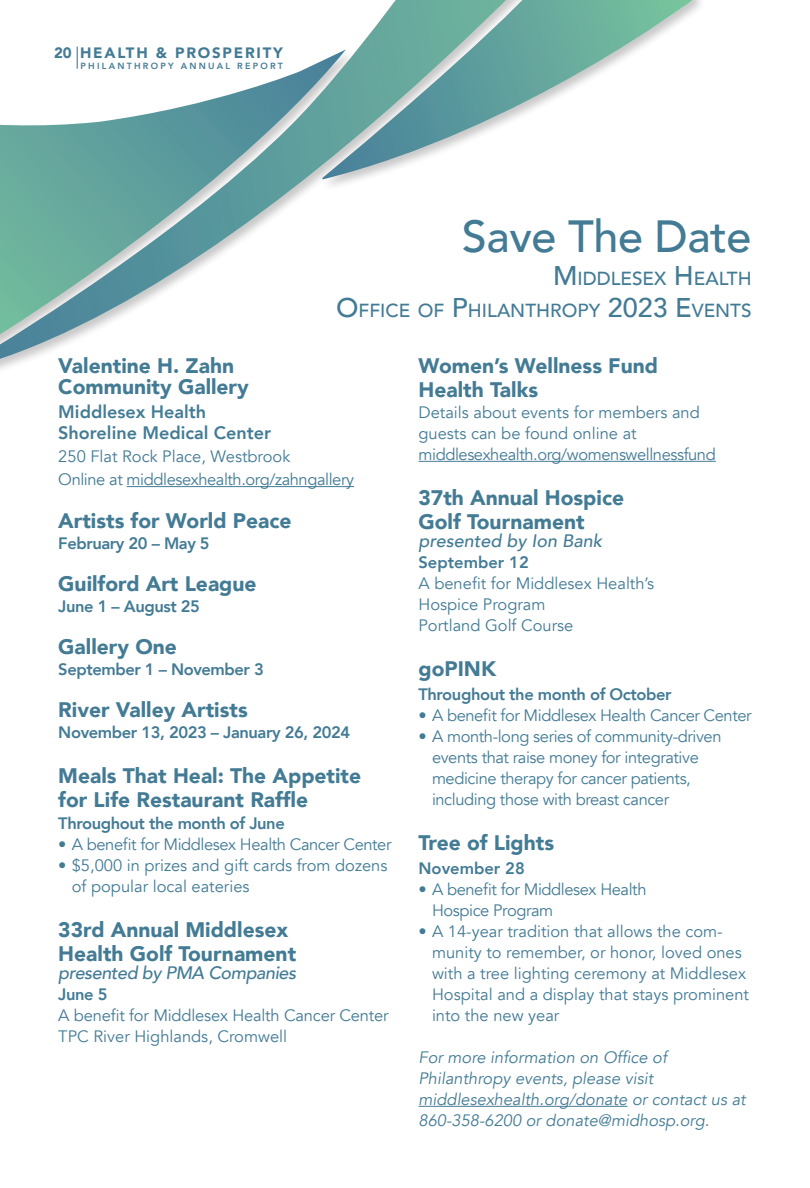
<style>
.page{position:relative;width:810px;height:1188px;background:#fff}
.page>*{position:absolute;margin:0;border:0;box-sizing:border-box;transform-origin:0 0}
.t1{font:500 45px "Avenir";letter-spacing:-.01em;color:#437b95}
.STDHeader{font:900 21px/24px "Avenir";color:#437b95}
.SubHead{font:500 18.9px/32.4px "Avenir";color:#437b95;text-align:right}
.STDHeader-2{font:800 18px/21px "Avenir";color:#437b95}
.STDHeader-3{font:italic 500 18px "Avenir";letter-spacing:-.025em;color:#437b95}
.STDHeader-4{font:italic 500 18px "Avenir";color:#437b95}
.STDHeader-5{font:16.5px/21px "Avenir";letter-spacing:-.01em;color:#437b95}
.STDHeader-6{font:800 16.5px "Avenir";letter-spacing:-.025em;color:#437b95}
.t2{font:italic 16.5px/21px "Avenir";color:#437b95}
.STDHeader-7{font:800 16.5px "Avenir";color:#437b95}
.t3{font:900 15px "Avenir";letter-spacing:.12em;color:#437b95}
.t4{font:800 8.85px "Avenir";letter-spacing:.25em;color:#437b95}
.s1{font-size:27px}
</style>
<div class="page">
<svg style="left:661px;top:0;width:33px;height:34px"></svg>
<svg style="left:0;top:0;width:661px;height:369px"></svg>
<svg style="left:77px;top:47px;width:1px;height:22px"></svg>
<hr style="left:127px;top:486px;width:227px;height:1px;background:#437b95">
<hr style="left:418px;top:461px;width:298px;height:1px;background:#437b95">
<hr style="left:418px;top:1106px;width:209px;height:1px;background:#437b95">
<p class="t3" style="left:54px;top:40px;width:19px">20</p>
<p class="t3" style="left:80px;top:40px;width:204px">HEALTH &amp; PROSPERITY</p>
<p class="t4" style="left:81px;top:59px;width:204px">PHILANTHROPY ANNUAL REPORT</p>
<p class="t1" style="left:462px;top:198px;width:291px">Save The Date</p>
<p class="SubHead" style="left:336px;top:261px;width:417px"><span class="s1">M</span>IDDLESEX <span class="s1">H</span>EALTH<br><span class="s1">O</span>FFICE OF <span class="s1">P</span>H ILANTH ROPY <span class="s1">2023 E</span>VENTS</p>
<p class="STDHeader" style="left:58px;top:355px;width:192px;line-height:21px">Valentine H. Zahn<br>Community Gallery</p>
<p class="STDHeader-2" style="left:58px;top:401px;width:214px">Middlesex Health<br>Shoreline Medical Center</p>
<p class="STDHeader-5" style="left:58px;top:446px;width:233px">250 Flat Rock Place, Westbrook</p>
<p class="STDHeader-5" style="left:58px;top:469px;width:297px">Online at middlesexhealth.org/zahngallery</p>
<p class="STDHeader" style="left:58px;top:508px;width:235px">Artists for World Peace</p>
<p class="STDHeader-6" style="left:58px;top:530px;width:153px">February 20 – May 5</p>
<p class="STDHeader" style="left:58px;top:571px;width:200px">Guilford Art League</p>
<p class="STDHeader-6" style="left:58px;top:593px;width:143px">June 1 – August 25</p>
<p class="STDHeader" style="left:58px;top:634px;width:120px">Gallery One</p>
<p class="STDHeader-6" style="left:58px;top:656px;width:207px">September 1 – November 3</p>
<p class="STDHeader" style="left:58px;top:697px;width:191px">River Valley Artists</p>
<p class="STDHeader-6" style="left:58px;top:719px;width:293px">November 13, 2023 – January 26, 2024</p>
<p class="STDHeader" style="left:58px;top:763px;width:304px">Meals That Heal: The Appetite for Life Restaurant Raffle</p>
<p class="STDHeader-6" style="left:58px;top:810px;width:228px">Throughout the month of June</p>
<p class="STDHeader-5" style="left:58px;top:834px;width:335px">• A benefit for Middlesex Health Cancer Center</p>
<p class="STDHeader-5" style="left:72px;top:855px;width:317px;text-indent:-14px">• $5,000 in prizes and gift cards from dozens of popular local eateries</p>
<p class="STDHeader" style="left:58px;top:917px;width:239px">33rd Annual Middlesex<br>Health Golf Tournament</p>
<p class="STDHeader-3" style="left:58px;top:962px;width:239px">presented by PMA Companies</p>
<p class="STDHeader-6" style="left:58px;top:982px;width:51px">June 5</p>
<p class="STDHeader-5" style="left:58px;top:1005px;width:332px">A benefit for Middlesex Health Cancer Center</p>
<p class="STDHeader-5" style="left:58px;top:1026px;width:230px">TPC River Highlands, Cromwell</p>
<p class="STDHeader" style="left:418px;top:353px;width:241px">Women’s Wellness Fund<br>Health Talks</p>
<p class="STDHeader-5" style="left:418px;top:402px;width:299px">Details about events for members and guests can be found online at middlesexhealth.org/womenswellnessfund</p>
<p class="STDHeader" style="left:418px;top:485px;width:207px">37th Annual Hospice<br>Golf Tournament</p>
<p class="STDHeader-4" style="left:418px;top:530px;width:185px">presented by Ion Bank</p>
<p class="STDHeader-7" style="left:418px;top:550px;width:112px">September 12</p>
<p class="STDHeader-5" style="left:418px;top:573px;width:237px">A benefit for Middlesex Health’s<br>Hospice Program</p>
<p class="STDHeader-5" style="left:418px;top:615px;width:156px">Portland Golf Course</p>
<p class="STDHeader" style="left:418px;top:656px;width:79px">goPINK</p>
<p class="STDHeader-6" style="left:418px;top:682px;width:255px">Throughout the month of October</p>
<p class="STDHeader-5" style="left:418px;top:705px;width:335px">• A benefit for Middlesex Health Cancer Center</p>
<p class="STDHeader-5" style="left:432px;top:726px;width:291px;text-indent:-14px">• A month-long series of community-driven events that raise money for integrative medicine therapy for cancer patients, including those with breast cancer</p>
<p class="STDHeader" style="left:418px;top:830px;width:137px">Tree of Lights</p>
<p class="STDHeader-7" style="left:418px;top:856px;width:108px">November 28</p>
<p class="STDHeader-5" style="left:432px;top:879px;width:216px;text-indent:-14px">• A benefit for Middlesex Health<br>Hospice Program</p>
<p class="STDHeader-5" style="left:432px;top:921px;width:319px;text-indent:-14px">• A 14-year tradition that allows the com&shy;munity to remember, or honor, loved ones with a tree lighting ceremony at Middlesex Hospital and a display that stays prominent into the new year</p>
<p class="t2" style="left:418px;top:1047px;width:329px">For more information on Office of Philanthropy events, please visit middlesexhealth.org/donate or contact us at 860-358-6200 or donate@midhosp.org.</p>
</div>
